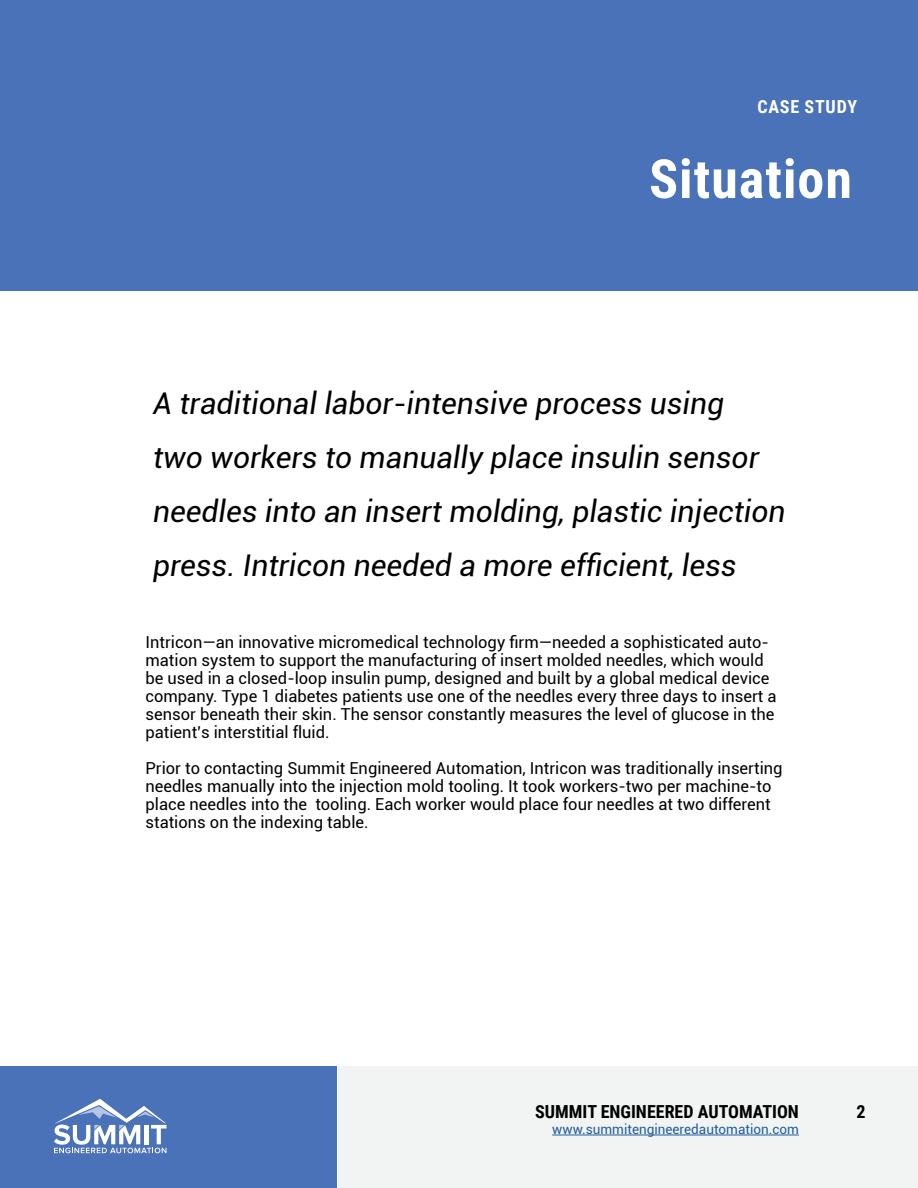
<style>
.page{position:relative;width:918px;height:1188px;background:#fff}
.page>*{position:absolute;margin:0;border:0;box-sizing:border-box;transform-origin:0 0}
.t1{font:700 54px "Roboto Condensed";letter-spacing:.02em;color:#fff}
.t2{font:italic 30px/54px "Roboto";color:#000}
.t3{font:700 18px "Roboto Condensed";color:#000}
.t4{font:700 18px "Roboto Condensed";letter-spacing:.045em;color:#fff}
.t5{font:16.5px/18px "Roboto";color:#000}
.t6{font:13.5px "Roboto";color:#215e9e}
</style>
<div class="page">
<div style="left:0;top:0;width:918px;height:291px;background:#4972b8"></div>
<div style="left:0;top:1066px;width:337px;height:122px;background:#4972b8"></div>
<div style="left:338px;top:1066px;width:580px;height:122px;background:#f2f3f3"></div>
<svg style="left:54px;top:1099px;width:112px;height:55px"></svg>
<hr style="left:552px;top:1135px;width:247px;height:1px;background:#215e9e">
<p class="t4" style="left:757px;top:94px;width:102px">CASE STUDY</p>
<h1 class="t1" style="left:649px;top:141px;width:204px">Situation</h1>
<h2 class="t2" style="left:153px;top:375px;width:634px">A traditional labor-intensive process using<br>two workers to manually place insulin sensor needles into an insert molding, plastic injection press. Intricon needed a more efficient, less</h2>
<p class="t5" style="left:146px;top:633px;width:633px">Intricon—an innovative micromedical technology firm—needed a sophisticated auto&shy;mation system to support the manufacturing of insert molded needles, which would be used in a closed-loop insulin pump, designed and built by a global medical device company. Type 1 diabetes patients use one of the needles every three days to insert a sensor beneath their skin. The sensor constantly measures the level of glucose in the patient’s interstitial fluid.</p>
<p class="t5" style="left:146px;top:759px;width:639px">Prior to contacting Summit Engineered Automation, Intricon was traditionally inserting needles manually into the injection mold tooling. It took workers-two per machine-to place needles into the tooling. Each worker would place four needles at two different stations on the indexing table.</p>
<p class="t3" style="left:535px;top:1099px;width:265px">SUMMIT ENGINEERED AUTOMATION</p>
<p class="t3" style="left:856px;top:1099px;width:11px">2</p>
<p class="t6" style="left:552px;top:1120px;width:248px">www.summitengineeredautomation.com</p>
</div>
